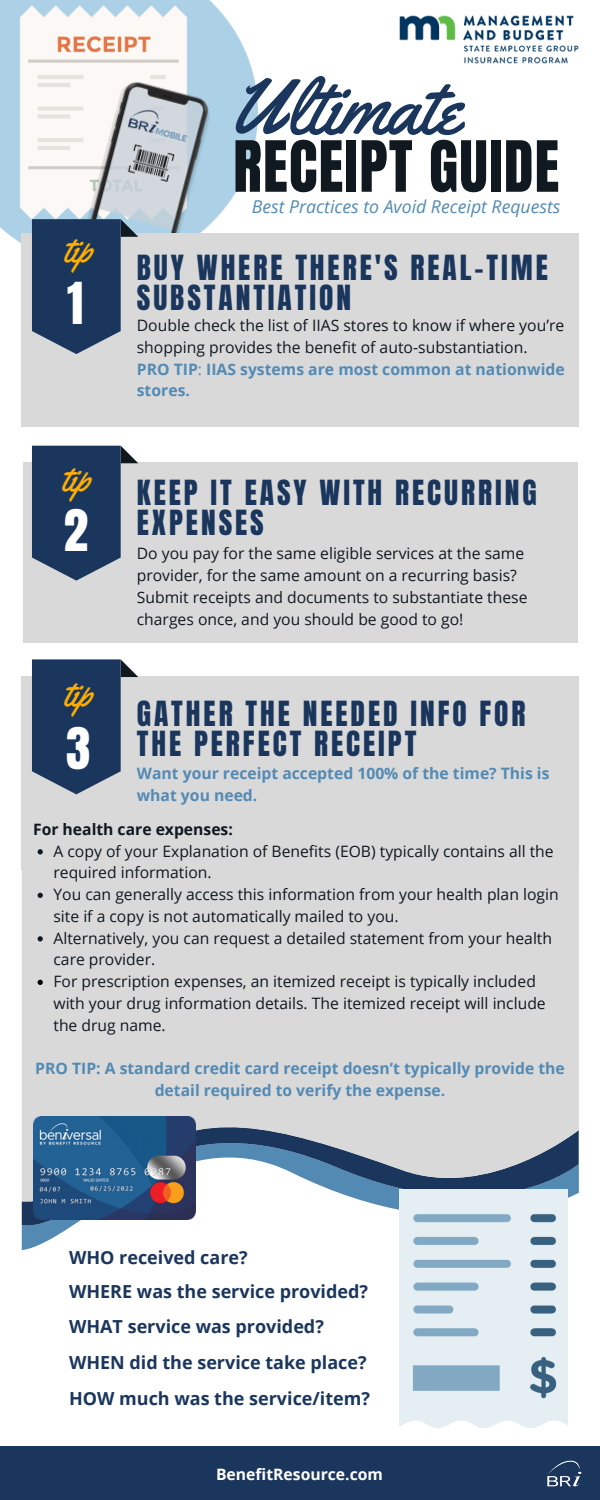
<style>
.page{position:relative;width:600px;height:1500px;background:#fff}
.page>*{position:absolute;margin:0;border:0;box-sizing:border-box;transform-origin:0 0}
.t1{font:78.6px "Yellowtail";color:#1b365d}
.t2{font:60px "Anton";letter-spacing:.02em;color:#101820}
.t3{font:49.1px "Anton";color:#fff}
.t4{font:36px "Yellowtail";color:#ffad00}
.t5{font:29.5px/30px "Anton";letter-spacing:.1em;color:#1b365d}
.t6{font:700 18px "Open Sans";color:#1b365d}
.t7{font:italic 17.7px "Open Sans";color:#538ab4}
.t8{font:15.7px/21.8px "Open Sans";color:#101820}
.t9{font:700 15.7px/21.8px "Open Sans";color:#538ab4}
.t10{font:700 15.7px "Open Sans";color:#101820}
.t11{font:700 15.7px "Open Sans";color:#fff}
.s1{font-weight:400}
</style>
<div class="page">
<img style="left:0;top:0;width:258px;height:243px">
<img style="left:85px;top:78px;width:132px;height:156px">
<div style="left:21px;top:234px;width:557px;height:193px;background:#d9d9d9"></div>
<div style="left:24px;top:462px;width:554px;height:180px;background:#d9d9d9"></div>
<svg style="left:22px;top:1234px;width:546px;height:24px"></svg>
<svg style="left:22px;top:1208px;width:546px;height:26px"></svg>
<svg style="left:22px;top:869px;width:557px;height:339px;fill:#d9d9d9"></svg>
<div style="left:21px;top:676px;width:558px;height:193px;background:#d9d9d9"></div>
<img style="left:399px;top:1190px;width:168px;height:237px">
<div style="left:0;top:1446px;width:600px;height:54px;background:#1b365d"></div>
<img style="left:547px;top:1460px;width:35px;height:27px">
<img style="left:33px;top:1116px;width:162px;height:103px">
<svg style="left:32px;top:84px;width:175px;height:270px"></svg>
<svg style="left:32px;top:446px;width:106px;height:135px"></svg>
<svg style="left:32px;top:659px;width:106px;height:135px"></svg>
<img style="left:117px;top:96px;width:85px;height:57px">
<img style="left:399px;top:15px;width:179px;height:48px">
<svg style="left:38px;top:849px;width:5px;height:5px"></svg>
<svg style="left:38px;top:893px;width:5px;height:5px"></svg>
<svg style="left:38px;top:936px;width:5px;height:5px"></svg>
<svg style="left:38px;top:980px;width:5px;height:5px"></svg>
<p class="t1" style="left:228px;top:57px;width:234px">Ultimate</p>
<p class="t2" style="left:233px;top:123px;width:328px">RECEIPT GUIDE</p>
<p class="t4" style="left:64px;top:227px;width:31px">tip</p>
<p class="t3" style="left:67px;top:268px;width:18px">1</p>
<p class="t4" style="left:62px;top:456px;width:31px">tip</p>
<p class="t3" style="left:64px;top:495px;width:26px">2</p>
<p class="t4" style="left:64px;top:671px;width:31px">tip</p>
<p class="t3" style="left:66px;top:713px;width:26px">3</p>
<p class="t7" style="left:252px;top:195px;width:310px">Best Practices to Avoid Receipt Requests</p>
<p class="t5" style="left:137px;top:253px;width:413px">BUY WHERE THERE'S REAL-TIME<br>SUBSTANTIATION</p>
<p class="t8" style="left:137px;top:314px;width:429px">Double check the list of IIAS stores to know if where you’re shopping provides the benefit of auto-substantiation.</p>
<p class="t9" style="left:137px;top:358px;width:429px">PRO TIP<span class="s1">:</span> IIAS systems are most common at nationwide stores.</p>
<p class="t5" style="left:137px;top:478px;width:401px">KEEP IT EASY WITH RECURRING<br>EXPENSES</p>
<p class="t8" style="left:137px;top:542px;width:392px">Do you pay for the same eligible services at the same provider, for the same amount on a recurring basis?<br>Submit receipts and documents to substantiate these charges once, and you should be good to go!</p>
<p class="t5" style="left:137px;top:699px;width:390px">GATHER THE NEEDED INFO FOR<br>THE PERFECT RECEIPT</p>
<p class="t9" style="left:137px;top:762px;width:414px">Want your receipt accepted 100% of the time? This is what you need.</p>
<p class="t10" style="left:33px;top:818px;width:201px">For health care expenses:</p>
<p class="t8" style="left:53px;top:840px;width:502px">A copy of your Explanation of Benefits (EOB) typically contains all the required information.</p>
<p class="t8" style="left:53px;top:883px;width:507px">You can generally access this information from your health plan login site if a copy is not automatically mailed to you.</p>
<p class="t8" style="left:53px;top:927px;width:500px">Alternatively, you can request a detailed statement from your health care provider.</p>
<p class="t8" style="left:53px;top:970px;width:494px">For prescription expenses, an itemized receipt is typically included with your drug information details. The itemized receipt will include the drug name.</p>
<p class="t9" style="left:35px;top:1057px;width:531px;text-align:center">PRO TIP: A standard credit card receipt doesn’t typically provide the detail required to verify the expense.</p>
<p class="t6" style="left:69px;top:1245px;width:180px">WHO received care?</p>
<p class="t6" style="left:69px;top:1279px;width:300px">WHERE was the service provided?</p>
<p class="t6" style="left:69px;top:1314px;width:256px">WHAT service was provided?</p>
<p class="t6" style="left:69px;top:1350px;width:299px">WHEN did the service take place?</p>
<p class="t6" style="left:69px;top:1386px;width:303px">HOW much was the service/item?</p>
<p class="t11" style="left:216px;top:1463px;width:168px">BenefitResource.com</p>
</div>
